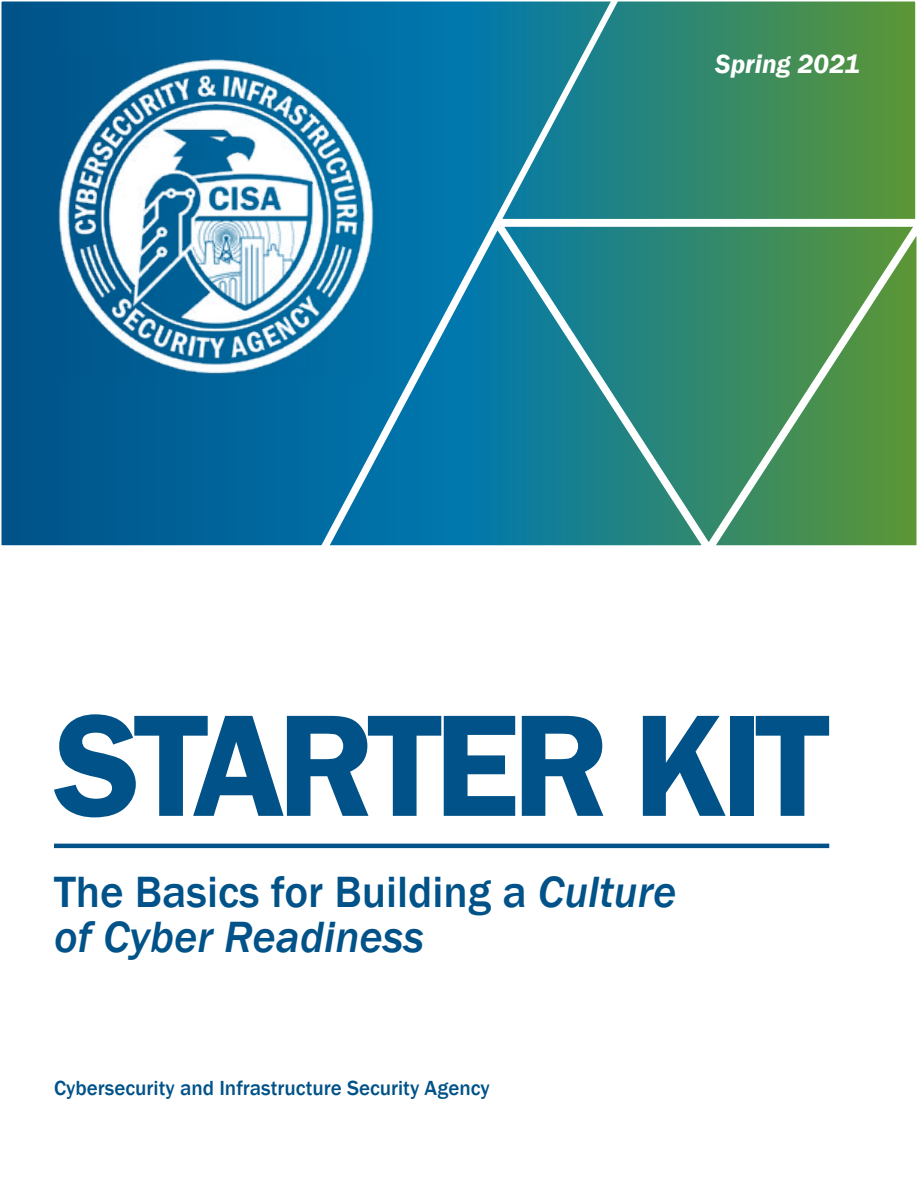
<style>
.page{position:relative;width:918px;height:1188px;background:#fff}
.page>*{position:absolute;margin:0;border:0;box-sizing:border-box;transform-origin:0 0}
.t1{font:600 150px "Franklin Gothic";letter-spacing:-.05em;color:#005288}
.t2{font:italic 500 45px/45px "Franklin Gothic";color:#005288}
.t3{font:italic 600 27px "Franklin Gothic";color:#fff}
.t4{font:500 21px "Franklin Gothic";color:#005288}
.s1{font-style:normal}
</style>
<div class="page">
<svg style="left:1px;top:1px;width:916px;height:545px"></svg>
<img style="left:54px;top:54px;width:324px;height:324px">
<hr style="left:54px;top:844px;width:775px;height:4px;background:#005288">
<p class="t3" style="left:715px;top:46px;width:146px">Spring 2021</p>
<p class="t1" style="left:54px;top:673px;width:777px">STARTER KIT</p>
<p class="t2" style="left:54px;top:870px;width:624px"><span class="s1">The Basics for Building a</span> Culture of Cyber Readiness</p>
<p class="t4" style="left:54px;top:1075px;width:437px">Cybersecurity and Infrastructure Security Agency</p>
</div>
